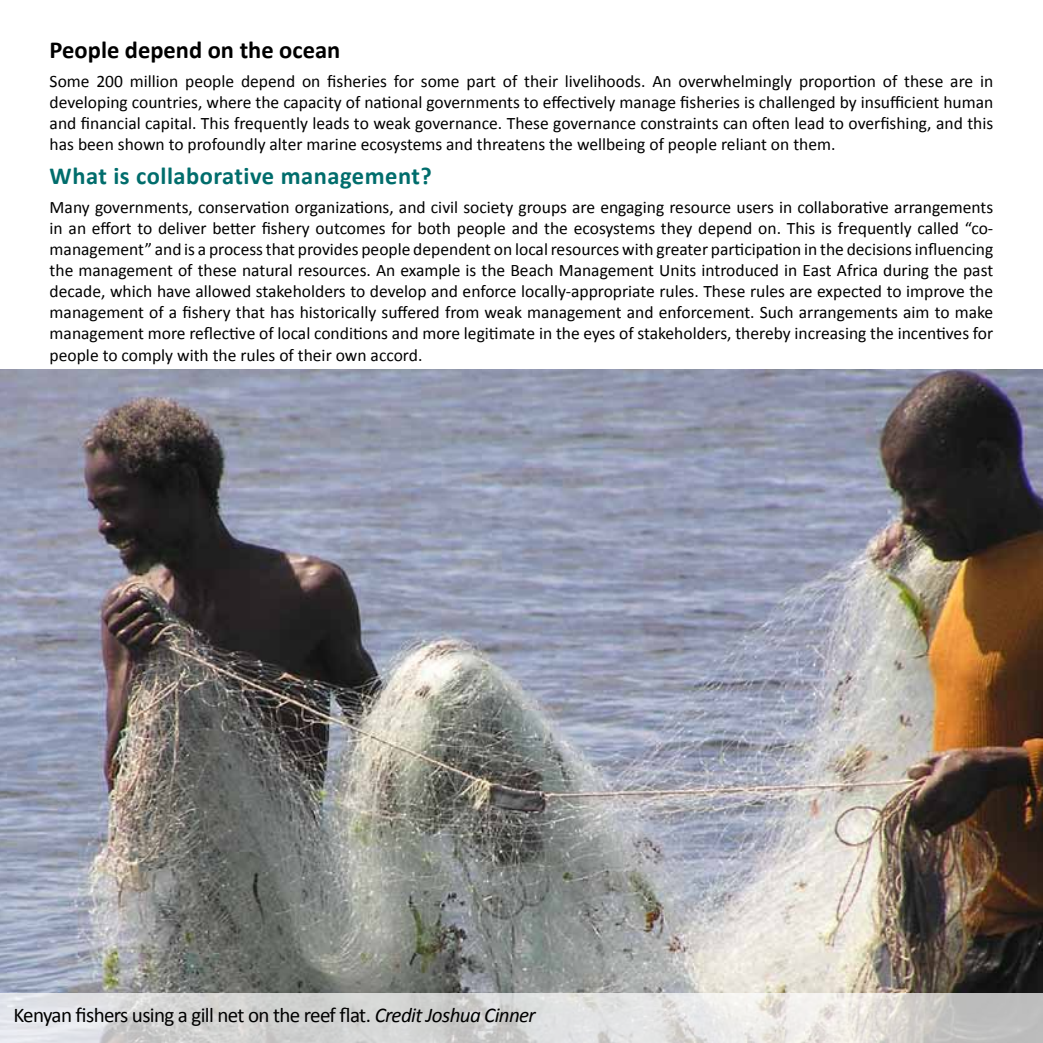
<style>
.page{position:relative;width:1043px;height:1043px;background:#fff}
.page>*{position:absolute;margin:0;border:0;box-sizing:border-box;transform-origin:0 0}
.t1{font:700 24.5px "Calibri";letter-spacing:.02em;color:#006d6c}
.t2{font:700 24.5px "Calibri";color:#000}
.t3{font:21px "Calibri";letter-spacing:-.03em;color:#000}
.t4{font:17.5px/21px "Calibri";color:#000;text-align:justify}
.s1{font-style:italic}
</style>
<div class="page">
<img style="left:0;top:370px;width:1042px;height:622px">
<svg style="left:0;top:992px;width:1042px;height:50px;background:#d7d7d6"></svg>
<h1 class="t2" style="left:50px;top:34px;width:292px">People depend on the ocean</h1>
<p class="t4" style="left:50px;top:71px;width:944px">Some 200 million people depend on fisheries for some part of their livelihoods. An overwhelmingly proportion of these are in developing countries, where the capacity of national governments to effectively manage fisheries is challenged by insufficient human and financial capital. This frequently leads to weak governance. These governance constraints can often lead to overfishing, and this has been shown to profoundly alter marine ecosystems and threatens the wellbeing of people reliant on them.</p>
<h1 class="t1" style="left:50px;top:161px;width:383px">What is collaborative management?</h1>
<p class="t4" style="left:50px;top:197px;width:944px">Many governments, conservation organizations, and civil society groups are engaging resource users in collaborative arrangements in an effort to deliver better fishery outcomes for both people and the ecosystems they depend on. This is frequently called “co&shy;management” and is a process that provides people dependent on local resources with greater participation in the decisions influencing the management of these natural resources. An example is the Beach Management Units introduced in East Africa during the past decade, which have allowed stakeholders to develop and enforce locally-appropriate rules. These rules are expected to improve the management of a fishery that has historically suffered from weak management and enforcement. Such arrangements aim to make management more reflective of local conditions and more legitimate in the eyes of stakeholders, thereby increasing the incentives for people to comply with the rules of their own accord.</p>
<p class="t3" style="left:13px;top:1000px;width:523px">Kenyan fishers using a gill net on the reef flat. <span class="s1">Credit Joshua Cinner</span></p>
</div>
